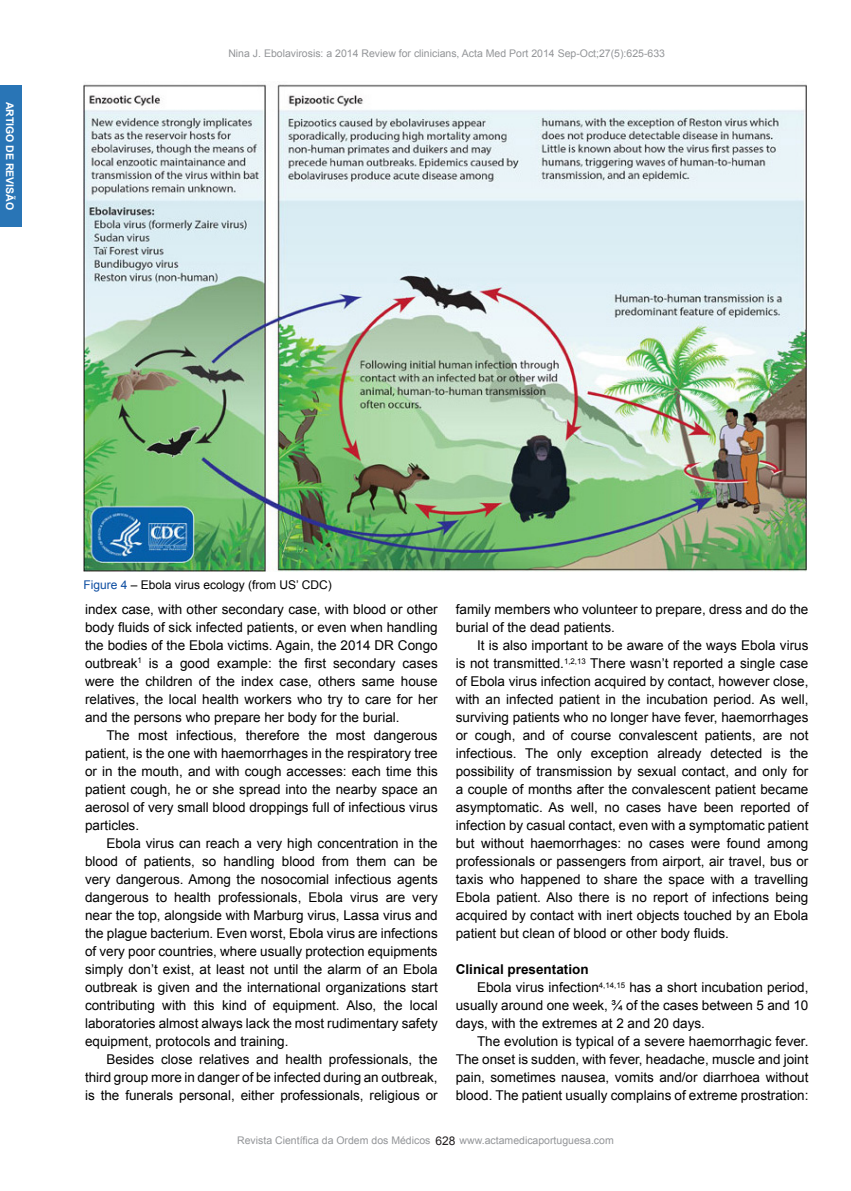
<style>
.page{position:relative;width:851px;height:1191px;background:#fff}
.page>*{position:absolute;margin:0;border:0;box-sizing:border-box;transform-origin:0 0}
.t1{font:13.5px/18px "Arial";color:#000;text-align:justify}
.t2{font:700 13.5px "Arial";color:#000}
.t3{font:12px "Arial";color:#000}
.t4{font:12px "Arial";color:#231f20}
.t5{font:10.5px "Arial";color:#939598}
.t6{font:700 10.5px "Arial";color:#fff}
.s1{color:#0d4da1}
</style>
<div class="page">
<div style="left:0;top:85px;width:21px;height:142px;background:#2975b6"></div>
<img style="left:83px;top:84px;width:724px;height:487px">
<p class="t6" style="left:17px;top:102px;width:110px;rotate:90deg">ARTIGO DE REVISÃO</p>
<p class="t5" style="left:228px;top:46px;width:438px">Nina J. Ebolavirosis: a 2014 Review for clinicians, Acta Med Port 2014 Sep-Oct;27(5):625-633</p>
<p class="t3" style="left:83px;top:576px;width:250px"><span class="s1">Figure 4</span> – Ebola virus ecology (from US’ CDC)</p>
<p class="t1" style="left:85px;top:600px;width:354px">index case, with other secondary case, with blood or other body fluids of sick infected patients, or even when handling the bodies of the Ebola victims. Again, the 2014 DR Congo outbreak<sup>1</sup> is a good example: the first secondary cases were the children of the index case, others same house relatives, the local health workers who try to care for her and the persons who prepare her body for the burial.</p>
<p class="t1" style="left:85px;top:726px;width:354px;text-indent:21px">The most infectious, therefore the most dangerous patient, is the one with haemorrhages in the respiratory tree or in the mouth, and with cough accesses: each time this patient cough, he or she spread into the nearby space an aerosol of very small blood droppings full of infectious virus particles.</p>
<p class="t1" style="left:85px;top:834px;width:354px;text-indent:21px">Ebola virus can reach a very high concentration in the blood of patients, so handling blood from them can be very dangerous. Among the nosocomial infectious agents dangerous to health professionals, Ebola virus are very near the top, alongside with Marburg virus, Lassa virus and the plague bacterium. Even worst, Ebola virus are infections of very poor countries, where usually protection equipments simply don’t exist, at least not until the alarm of an Ebola outbreak is given and the international organizations start contributing with this kind of equipment. Also, the local laboratories almost always lack the most rudimentary safety equipment, protocols and training.</p>
<p class="t1" style="left:85px;top:1050px;width:354px;text-indent:21px">Besides close relatives and health professionals, the third group more in danger of be infected during an outbreak, is the funerals personal, either professionals, religious or</p>
<p class="t1" style="left:456px;top:600px;width:354px">family members who volunteer to prepare, dress and do the burial of the dead patients.</p>
<p class="t1" style="left:456px;top:636px;width:354px;text-indent:21px">It is also important to be aware of the ways Ebola virus is not transmitted.<sup>1,2,13</sup> There wasn’t reported a single case of Ebola virus infection acquired by contact, however close, with an infected patient in the incubation period. As well, surviving patients who no longer have fever, haemorrhages or cough, and of course convalescent patients, are not infectious. The only exception already detected is the possibility of transmission by sexual contact, and only for a couple of months after the convalescent patient became asymptomatic. As well, no cases have been reported of infection by casual contact, even with a symptomatic patient but without haemorrhages: no cases were found among professionals or passengers from airport, air travel, bus or taxis who happened to share the space with a travelling Ebola patient. Also there is no report of infections being acquired by contact with inert objects touched by an Ebola patient but clean of blood or other body fluids.</p>
<p class="t2" style="left:456px;top:960px;width:134px">Clinical presentation</p>
<p class="t1" style="left:456px;top:978px;width:354px;text-indent:21px">Ebola virus infection<sup>4,14,15</sup> has a short incubation period, usually around one week, ¾ of the cases between 5 and 10 days, with the extremes at 2 and 20 days.</p>
<p class="t1" style="left:456px;top:1032px;width:354px;text-indent:21px">The evolution is typical of a severe haemorrhagic fever.<br>The onset is sudden, with fever, headache, muscle and joint pain, sometimes nausea, vomits and/or diarrhoea without blood. The patient usually complains of extreme prostration:</p>
<p class="t4" style="left:435px;top:1132px;width:22px">628</p>
<p class="t5" style="left:237px;top:1133px;width:195px">Revista Científica da Ordem dos Médicos</p>
<p class="t5" style="left:459px;top:1133px;width:156px">www.actamedicaportuguesa.com</p>
</div>
